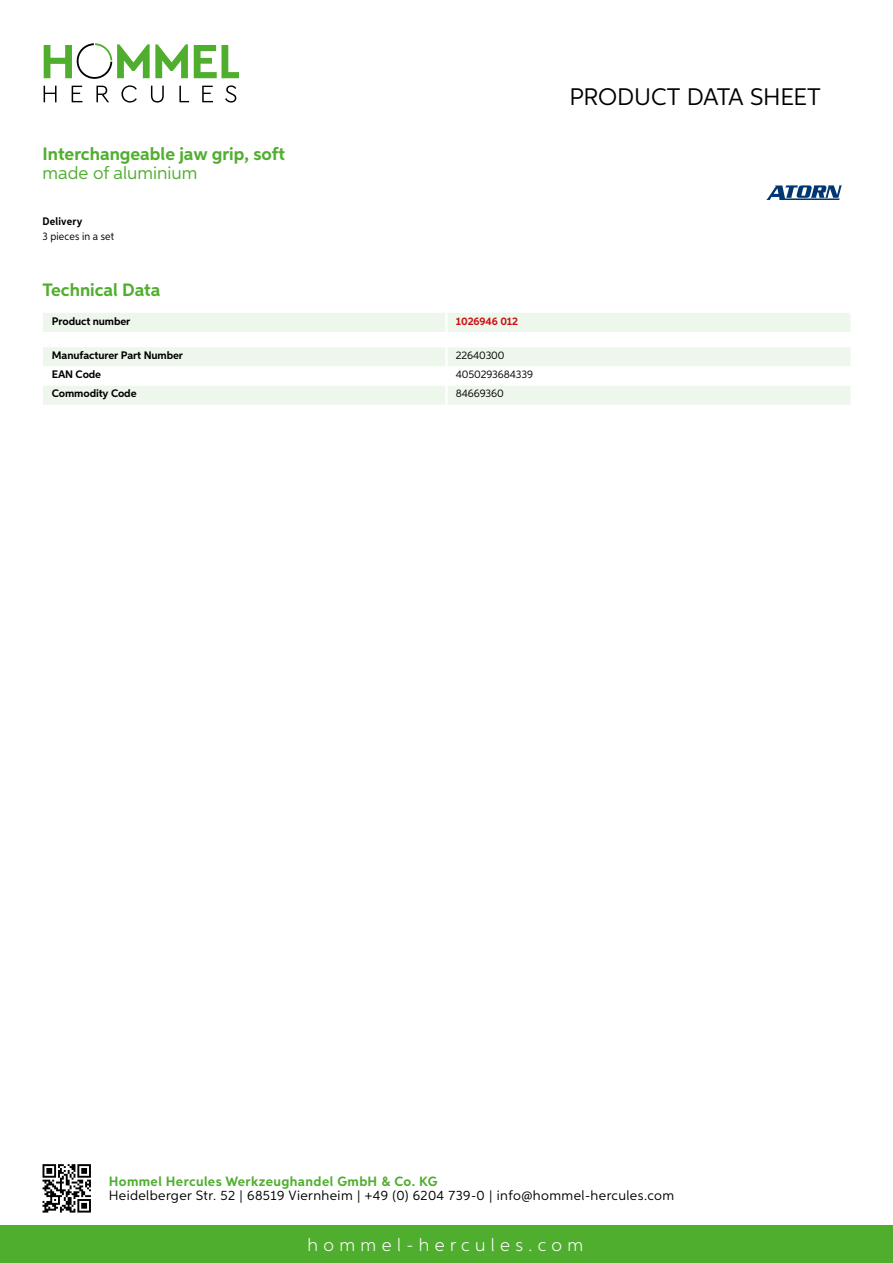
<style>
.page{position:relative;width:893px;height:1263px;background:#fff}
.page>*{position:absolute;margin:0;border:0;box-sizing:border-box;transform-origin:0 0}
.t1{font:24px "Aspira";letter-spacing:-.01em;color:#000}
.t2{font:700 18px "Aspira";color:#50ae2f}
.t3{font:300 18px "Aspira";letter-spacing:.3em;color:#fff}
.t4{font:18px "Aspira";color:#50ae2f}
.t5{font:13.5px "Aspira";letter-spacing:.03em;color:#000}
.t6{font:700 13.5px "Aspira";letter-spacing:.03em;color:#50ae2f}
.t7{font:700 10.95px "Aspira";letter-spacing:-.01em;color:#000}
.t8{font:10.95px "Aspira";letter-spacing:-.01em;color:#000}
.t9{font:10.95px "Aspira Nar";letter-spacing:.015em;color:#000}
.t10{font:700 10.95px "Aspira";letter-spacing:-.01em;color:#cd1013}
.t11{font:700 10.95px "Aspira Nar";letter-spacing:.02em;color:#000}
</style>
<div class="page">
<div style="left:0;top:1226px;width:893px;height:37px;background:#50ae2f"></div>
<svg style="left:43px;top:1164px;width:48px;height:48px"></svg>
<svg style="left:194px;top:45px;width:45px;height:33px"></svg>
<svg style="left:44px;top:43px;width:144px;height:36px"></svg>
<svg style="left:44px;top:86px;width:13px;height:16px"></svg>
<svg style="left:72px;top:86px;width:10px;height:16px"></svg>
<svg style="left:96px;top:86px;width:13px;height:16px"></svg>
<svg style="left:121px;top:85px;width:16px;height:18px"></svg>
<svg style="left:151px;top:86px;width:13px;height:17px"></svg>
<svg style="left:179px;top:86px;width:10px;height:16px"></svg>
<svg style="left:202px;top:86px;width:11px;height:16px"></svg>
<svg style="left:225px;top:85px;width:11px;height:18px"></svg>
<div style="left:43px;top:313px;width:807px;height:19px;background:#eef7eb"></div>
<hr style="left:445px;top:313px;width:3px;height:19px;background:#fff">
<svg style="left:43px;top:347px;width:807px;height:58px"></svg>
<hr style="left:445px;top:386px;width:3px;height:19px;background:#fff">
<svg style="left:766px;top:185px;width:76px;height:15px"></svg>
<h2 class="t2" style="left:43px;top:142px;width:244px">Interchangeable jaw grip, soft</h2>
<h2 class="t4" style="left:43px;top:162px;width:156px">made of aluminium</h2>
<p class="t11" style="left:43px;top:214px;width:41px">Delivery</p>
<p class="t9" style="left:43px;top:230px;width:73px">3 pieces in a set</p>
<h2 class="t2" style="left:43px;top:279px;width:120px">Technical Data</h2>
<p class="t7" style="left:52px;top:314px;width:80px">Product number</p>
<p class="t10" style="left:456px;top:314px;width:64px">1026946 012</p>
<p class="t7" style="left:52px;top:349px;width:133px">Manufacturer Part Number</p>
<p class="t8" style="left:456px;top:349px;width:50px">22640300</p>
<p class="t7" style="left:52px;top:368px;width:51px">EAN Code</p>
<p class="t8" style="left:456px;top:368px;width:79px">4050293684339</p>
<p class="t7" style="left:52px;top:387px;width:86px">Commodity Code</p>
<p class="t8" style="left:456px;top:387px;width:49px">84669360</p>
<h1 class="t1" style="left:569px;top:82px;width:253px">Product data sh eet</h1>
<p class="t6" style="left:109px;top:1172px;width:330px">Hommel Hercules Werkzeughandel GmbH &amp; Co. KG</p>
<p class="t5" style="left:109px;top:1187px;width:567px">Heidelberger Str. 52 | 68519 Viernheim | +49 (0) 6204 739-0 | info@hommel-hercules.com</p>
<h2 class="t3" style="left:307px;top:1234px;width:277px">hommel-hercules.com</h2>
</div>
